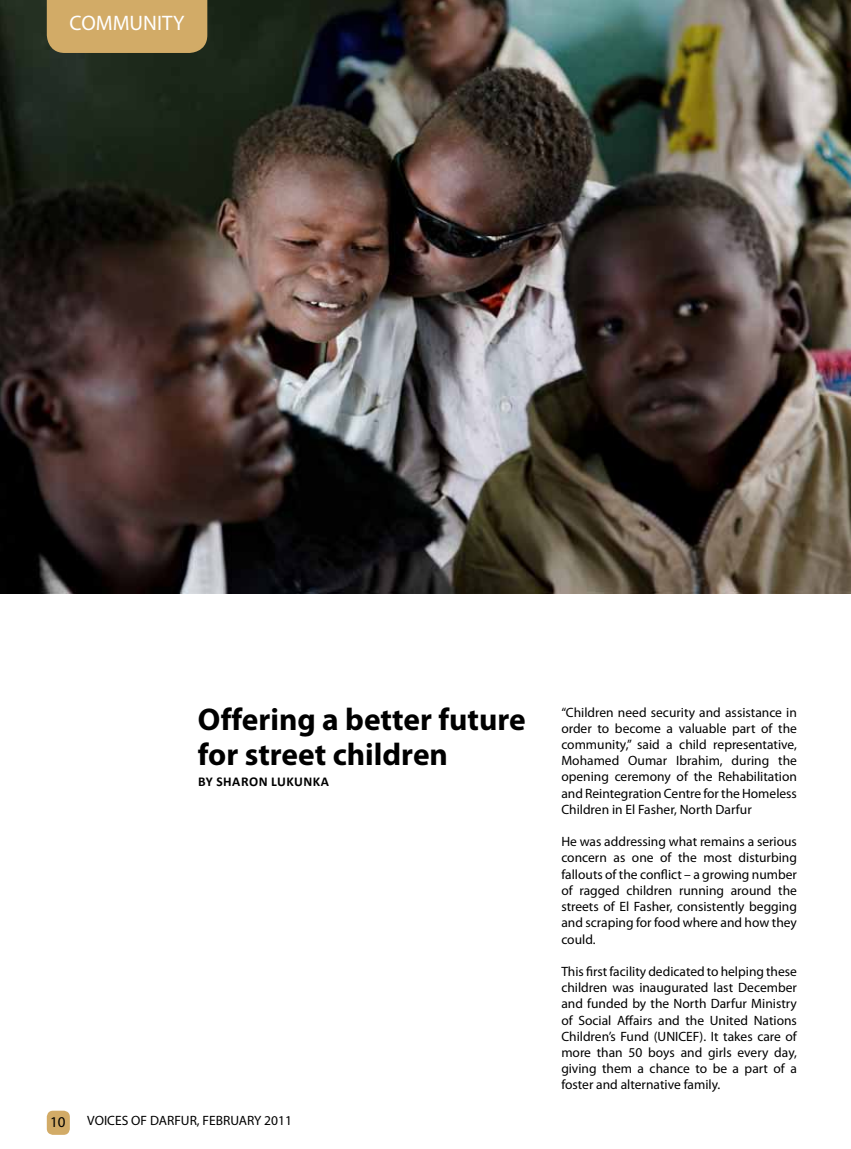
<style>
.page{position:relative;width:851px;height:1149px;background:#fff}
.page>*{position:absolute;margin:0;border:0;box-sizing:border-box;transform-origin:0 0}
.t1{font:700 31.5px/34.5px "Myriad Pro";color:#000}
.t2{font:21px "Myriad Pro";color:#fff}
.t3{font:15px "Myriad Pro";color:#000}
.t4{font:13.5px/16.2px "Myriad Pro";color:#000;text-align:justify}
.t5{font:700 13.5px "Calibri";letter-spacing:.035em;color:#000}
</style>
<div class="page">
<div style="left:47px;top:1110px;width:23px;height:24px;background:#d2ab67;border-radius:6px"></div>
<img style="left:0;top:0;width:850px;height:593px">
<div style="left:47px;top:0;width:160px;height:53px;background:#d2ab67"></div>
<h2 class="t2" style="left:70px;top:10px;width:116px">COMMUNITY</h2>
<h1 class="t1" style="left:198px;top:701px;width:329px">Offering a better future for street children</h1>
<p class="t5" style="left:198px;top:772px;width:44px">BY SHARO</p>
<p class="t5" style="left:259px;top:772px;width:72px">N LU KUN KA</p>
<p class="t3" style="left:50px;top:1112px;width:17px">10</p>
<p class="t4" style="left:87px;top:1112px;width:206px">VOICES OF DARFUR, FEBRUARY 2011</p>
<p class="t4" style="left:561px;top:703px;width:237px">“Children need security and assistance in order to become a valuable part of the community,” said a child representative, Mohamed Oumar Ibrahim, during the opening ceremony of the Rehabilitation and Reintegration Centre for the Homeless Children in El Fasher, North Darfur</p>
<p class="t4" style="left:561px;top:833px;width:237px">He was addressing what remains a serious concern as one of the most disturbing fallouts of the conflict – a growing number of ragged children running around the streets of El Fasher, consistently begging and scraping for food where and how they could.</p>
<p class="t4" style="left:561px;top:962px;width:237px">This first facility dedicated to helping these children was inaugurated last December and funded by the North Darfur Ministry of Social Affairs and the United Nations Children’s Fund (UNICEF). It takes care of more than 50 boys and girls every day, giving them a chance to be a part of a foster and alternative family.</p>
</div>
